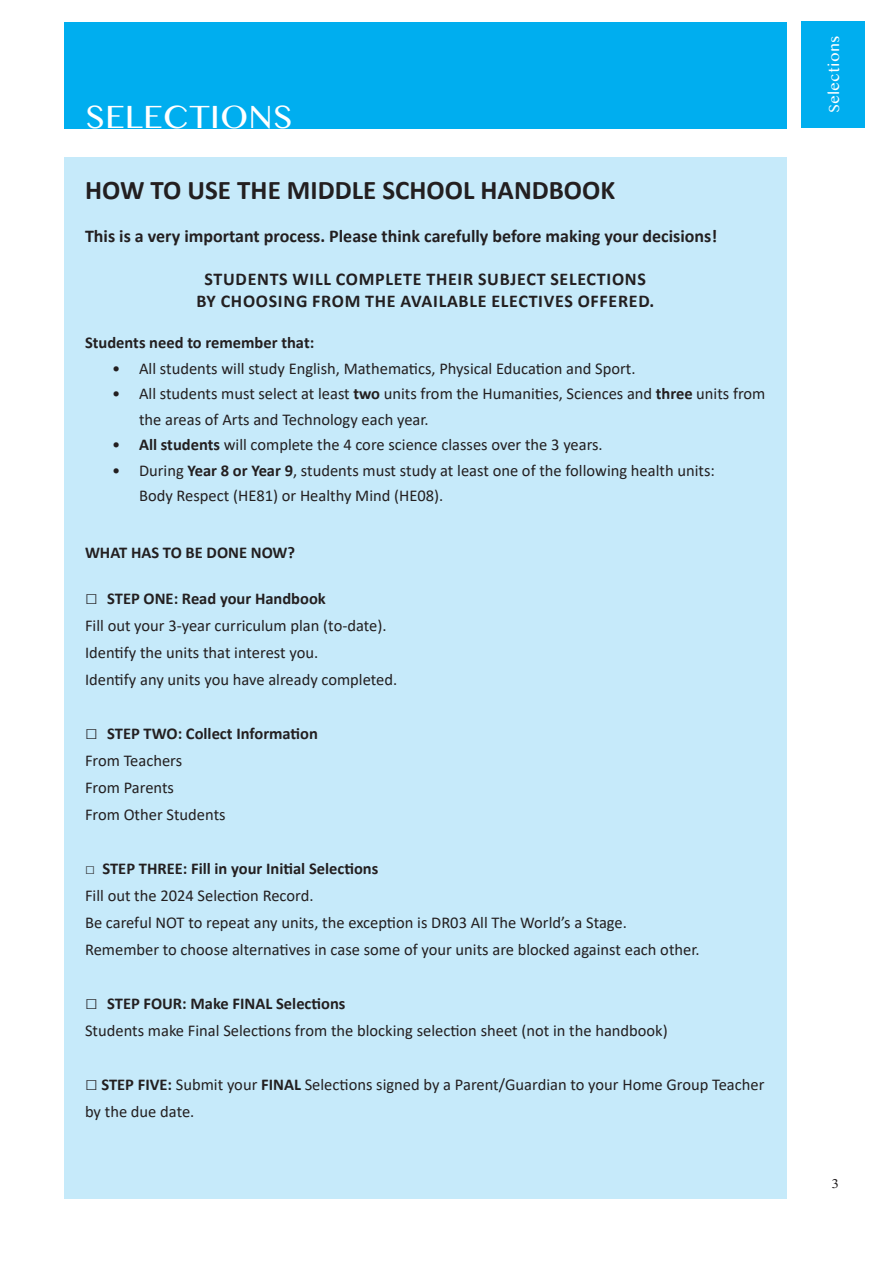
<style>
.page{position:relative;width:893px;height:1263px;background:#fff}
.page>*{position:absolute;margin:0;border:0;box-sizing:border-box;transform-origin:0 0}
.t1{font:30px "Bangla MN";color:#fff}
.t2{font:700 27px "Calibri";color:#231f20}
.t3{font:700 18px/21.6px "Calibri";letter-spacing:.025em;color:#231f20;text-align:center}
.t4{font:700 18px "Calibri";color:#231f20}
.t5{font:16.5px/25.5px "Calibri";color:#231f20}
.t6{font:700 16.5px "Calibri";color:#231f20}
.t7{font:13.5px "Bangla MN";color:#fff}
.t8{font:12px "Bangla MN";color:#231f20}
.s1{font-weight:700}
.s2{font-size:21px}
.s3{font-weight:700;font-size:21px}
</style>
<div class="page">
<div style="left:64px;top:22px;width:723px;height:106px;background:#00aeef"></div>
<div style="left:801px;top:21px;width:64px;height:107px;background:#00aeef"></div>
<div style="left:64px;top:157px;width:723px;height:1042px;background:#c6eafa"></div>
<p class="t1" style="left:85px;top:97px;width:209px">SELECTIONS</p>
<p class="t2" style="left:85px;top:171px;width:532px">HOW TO USE THE MIDDLE SCHOOL HANDBOOK</p>
<p class="t4" style="left:85px;top:223px;width:634px">This is a very important process. Please think carefully before making your decisions!</p>
<p class="t3" style="left:196px;top:268px;width:460px">STUDENTS WILL COMPLETE THEIR SUBJECT SELECTIONS<br>BY CHOOSING FROM THE AVAILABLE ELECTIVES OFFERED.</p>
<p class="t6" style="left:85px;top:331px;width:231px">Students need to remember that:</p>
<p class="t5" style="left:112px;top:355px;width:525px">• All students will study English, Mathematics, Physical Education and Sport.</p>
<p class="t5" style="left:139px;top:381px;width:628px;text-indent:-27px">• All students must select at least <span class="s1">two</span> units from the Humanities, Sciences and <span class="s1">three</span> units from the areas of Arts and Technology each year.</p>
<p class="t5" style="left:112px;top:432px;width:492px">• <span class="s1">All students</span> will complete the 4 core science classes over the 3 years.</p>
<p class="t5" style="left:139px;top:457px;width:577px;text-indent:-27px">• During <span class="s1">Year 8 or Year 9</span>, students must study at least one of the following health units:<br>Body Respect (HE81) or Healthy Mind (HE08).</p>
<p class="t6" style="left:85px;top:541px;width:212px">WHAT HAS TO BE DONE NOW?</p>
<p class="t6" style="left:85px;top:587px;width:242px"><span class="s2">□</span> STEP ONE: Read your Handbook</p>
<p class="t5" style="left:85px;top:612px;width:303px">Fill out your 3-year curriculum plan (to-date).</p>
<p class="t5" style="left:85px;top:639px;width:235px">Identify the units that interest you.</p>
<p class="t5" style="left:85px;top:666px;width:314px">Identify any units you have already completed.</p>
<p class="t6" style="left:85px;top:722px;width:234px"><span class="s2">□</span> STEP TWO: Collect Information</p>
<p class="t5" style="left:85px;top:747px;width:99px">From Teachers</p>
<p class="t5" style="left:85px;top:774px;width:90px">From Parents</p>
<p class="t5" style="left:85px;top:801px;width:142px">From Other Students</p>
<p class="t6" style="left:85px;top:857px;width:295px">□ STEP THREE: Fill in your Initial Selections</p>
<p class="t5" style="left:85px;top:882px;width:230px">Fill out the 2024 Selection Record.</p>
<p class="t5" style="left:85px;top:909px;width:543px">Be careful NOT to repeat any units, the exception is DR03 All The World’s a Stage.</p>
<p class="t5" style="left:85px;top:936px;width:616px">Remember to choose alternatives in case some of your units are blocked against each other.</p>
<p class="t6" style="left:85px;top:992px;width:262px"><span class="s2">□</span> STEP FOUR: Make FINAL Selections</p>
<p class="t5" style="left:85px;top:1017px;width:584px">Students make Final Selections from the blocking selection sheet (not in the handbook)</p>
<p class="t5" style="left:85px;top:1070px;width:681px;line-height:27px"><span class="s3">□</span> <span class="s1">STEP FIVE:</span> Submit your <span class="s1">FINAL</span> Selections signed by a Parent/Guardian to your Home Group Teacher by the due date.</p>
<p class="t7" style="left:825px;top:113px;width:78px;rotate:-90deg">Selections</p>
<p class="t8" style="left:831px;top:1175px;width:9px">3</p>
</div>
